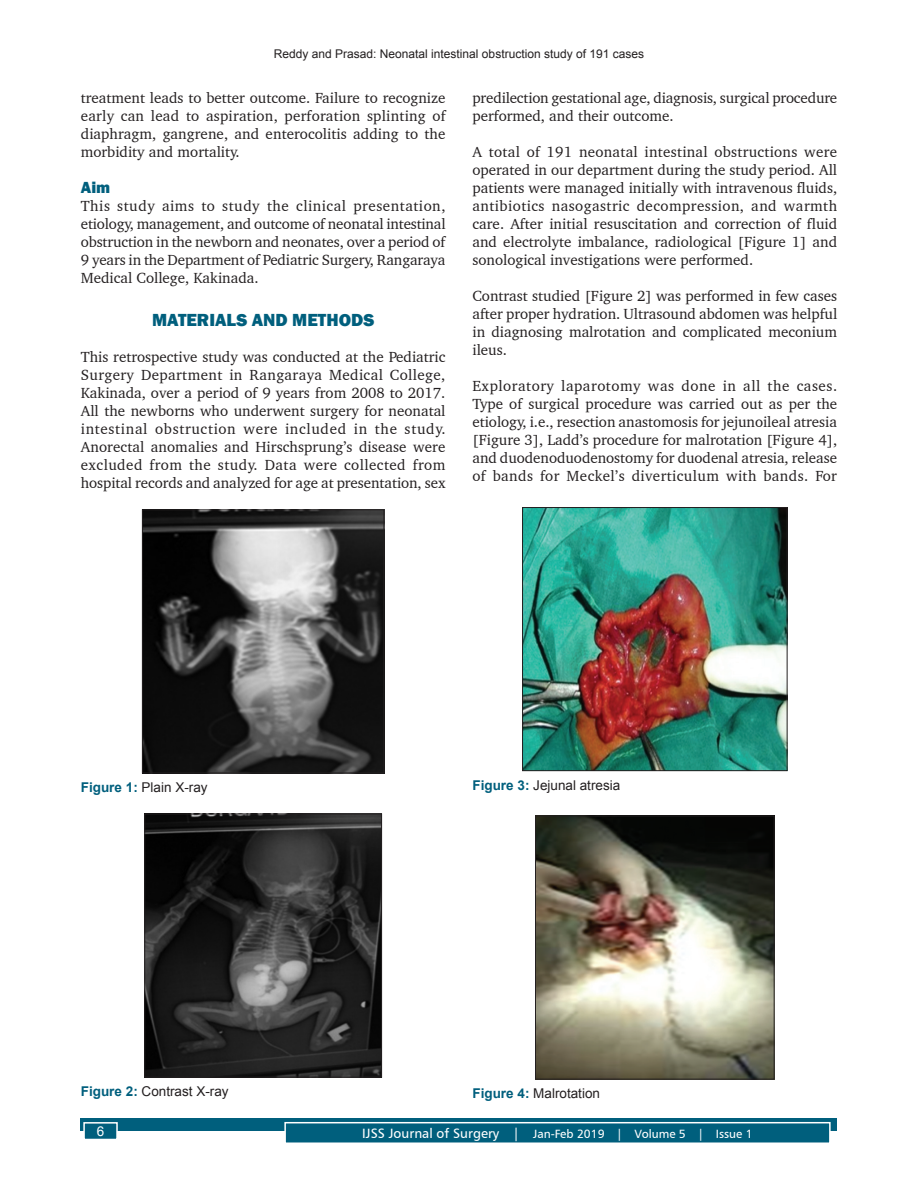
<style>
.page{position:relative;width:918px;height:1188px;background:#fff}
.page>*{position:absolute;margin:0;border:0;box-sizing:border-box;transform-origin:0 0}
.t1{font:800 18px "Franklin Gothic";color:#005f7d}
.t2{font:800 16.5px "Franklin Gothic";color:#005f7d}
.TX{font:15px/18px "Charter BT";color:#231f20;text-align:justify}
.FGC{font:13.5px "Arial";color:#231f20}
.t3{font:13.5px "Arial";color:#fff}
.t4{font:12px "Arial";color:#231f20}
.t5{font:12px "Humanist 777 BT Roman B";color:#fff}
.s1{font-weight:700;color:#005f7d}
.s2{font-size:13.5px}
</style>
<div class="page">
<div style="left:81px;top:1119px;width:756px;height:12px;background:#005f7d"></div>
<div style="left:285px;top:1123px;width:545px;height:20px;background:#005f7d"></div>
<div style="left:284px;top:1122px;width:547px;height:22px;border:2px solid #fff"></div>
<div style="left:84px;top:1123px;width:33px;height:16px;background:#005f7d"></div>
<div style="left:83px;top:1122px;width:35px;height:18px;border:2px solid #fff"></div>
<img style="left:144px;top:512px;width:238px;height:259px">
<div style="left:142px;top:510px;width:242px;height:263px;border:1px solid #231f20"></div>
<img style="left:147px;top:816px;width:233px;height:259px">
<div style="left:145px;top:814px;width:237px;height:263px;border:1px solid #231f20"></div>
<img style="left:524px;top:509px;width:261px;height:260px">
<div style="left:522px;top:507px;width:265px;height:264px;border:1px solid #231f20"></div>
<img style="left:537px;top:818px;width:235px;height:259px">
<div style="left:535px;top:816px;width:239px;height:263px;border:1px solid #231f20"></div>
<p class="t4" style="left:274px;top:46px;width:372px">Reddy and Prasad: Neonatal intestinal obstruction study of 191 cases</p>
<p class="TX" style="left:81px;top:89px;width:366px">treatment leads to better outcome. Failure to recognize early can lead to aspiration, perforation splinting of diaphragm, gangrene, and enterocolitis adding to the morbidity and mortality.</p>
<h2 class="t2" style="left:81px;top:177px;width:31px">Aim</h2>
<p class="TX" style="left:81px;top:197px;width:366px">This study aims to study the clinical presentation, etiology, management, and outcome of neonatal intestinal obstruction in the newborn and neonates, over a period of 9 years in the Department of Pediatric Surgery, Rangaraya Medical College, Kakinada.</p>
<h1 class="t1" style="left:152px;top:308px;width:224px">MATERIALS AND METHODS</h1>
<p class="TX" style="left:81px;top:347px;width:366px">This retrospective study was conducted at the Pediatric Surgery Department in Rangaraya Medical College, Kakinada, over a period of 9 years from 2008 to 2017.<br>All the newborns who underwent surgery for neonatal intestinal obstruction were included in the study.<br>Anorectal anomalies and Hirschsprung’s disease were excluded from the study. Data were collected from hospital records and analyzed for age at presentation, sex</p>
<p class="TX" style="left:472px;top:89px;width:366px">predilection gestational age, diagnosis, surgical procedure performed, and their outcome.</p>
<p class="TX" style="left:472px;top:143px;width:366px">A total of 191 neonatal intestinal obstructions were operated in our department during the study period. All patients were managed initially with intravenous fluids, antibiotics nasogastric decompression, and warmth care. After initial resuscitation and correction of fluid and electrolyte imbalance, radiological [Figure 1] and sonological investigations were performed.</p>
<p class="TX" style="left:472px;top:287px;width:366px">Contrast studied [Figure 2] was performed in few cases after proper hydration. Ultrasound abdomen was helpful in diagnosing malrotation and complicated meconium ileus.</p>
<p class="TX" style="left:472px;top:377px;width:366px">Exploratory laparotomy was done in all the cases.<br>Type of surgical procedure was carried out as per the etiology, i.e., resection anastomosis for jejunoileal atresia [Figure 3], Ladd’s procedure for malrotation [Figure 4], and duodenoduodenostomy for duodenal atresia, release of bands for Meckel’s diverticulum with bands. For</p>
<p class="FGC" style="left:81px;top:778px;width:128px"><span class="s1">Figure 1:</span> Plain X-ray</p>
<p class="FGC" style="left:472px;top:776px;width:149px"><span class="s1">Figure 3:</span> Jejunal atresia</p>
<p class="FGC" style="left:81px;top:1082px;width:149px"><span class="s1">Figure 2:</span> Contrast X-ray</p>
<p class="FGC" style="left:472px;top:1084px;width:129px"><span class="s1">Figure 4:</span> Malrotation</p>
<p class="t3" style="left:97px;top:1122px;width:9px">6</p>
<p class="t5" style="left:362px;top:1126px;width:392px"><span class="s2">IJSS Journal of Surgery |</span> Jan-Feb 2019 | Volume 5 | Issue 1</p>
</div>
